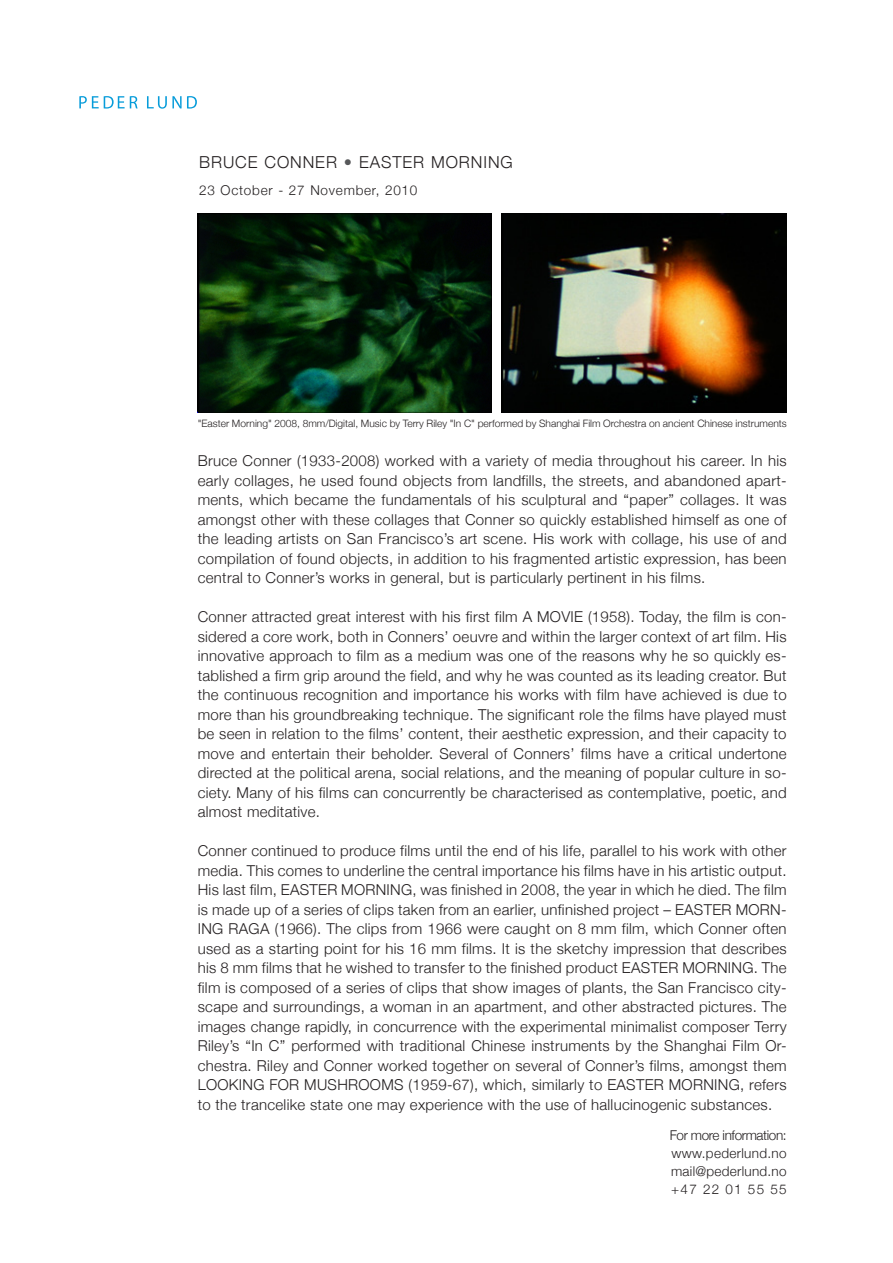
<style>
.page{position:relative;width:893px;height:1263px;background:#fff}
.page>*{position:absolute;margin:0;border:0;box-sizing:border-box;transform-origin:0 0}
.Tittel__side_1{font:300 16.5px "Helvetica Neue";letter-spacing:.055em;color:#231f20}
.Tekst_kunstner__side{font:300 15px/19.5px "Helvetica Neue";letter-spacing:.02em;color:#231f20;text-align:justify}
.Tekst_kunstner__side-2{font:300 13.5px "Helvetica Neue";letter-spacing:.02em;color:#231f20}
.Tittel__side_1-2{font:300 13.5px "Helvetica Neue";letter-spacing:.055em;color:#231f20}
.Tekst_kunstner__side-3{font:300 13.5px "Helvetica Neue";letter-spacing:-.03em;color:#231f20}
.Tekst_kunstner__side-4{font:300 10.2px "Helvetica Neue";color:#231f20}
.s1{color:#57585a}
</style>
<div class="page">
<svg style="left:79px;top:96px;width:59px;height:13px"></svg>
<svg style="left:147px;top:96px;width:50px;height:13px"></svg>
<img style="left:198px;top:213px;width:294px;height:199px">
<img style="left:502px;top:213px;width:284px;height:200px">
<p class="Tittel__side_1" style="left:199px;top:152px;width:315px">BRUCE CONNER <span class="s1">•</span> EASTER MORNING</p>
<p class="Tittel__side_1-2" style="left:199px;top:182px;width:220px">23 October - 27 November, 2010</p>
<p class="Tekst_kunstner__side-4" style="left:198px;top:417px;width:590px">"Easter Morning" 2008, 8mm/Digital, Music by Terry Riley "In C" performed by Shanghai Film Orchestra on ancient Chinese instruments</p>
<p class="Tekst_kunstner__side" style="left:198px;top:451px;width:590px">Bruce Conner (1933-2008) worked with a variety of media throughout his career. In his early collages, he used found objects from landfills, the streets, and abandoned apart&shy;ments, which became the fundamentals of his sculptural and “paper” collages. It was amongst other with these collages that Conner so quickly established himself as one of the leading artists on San Francisco’s art scene. His work with collage, his use of and compilation of found objects, in addition to his fragmented artistic expression, has been central to Conner’s works in general, but is particularly pertinent in his films.</p>
<p class="Tekst_kunstner__side" style="left:198px;top:607px;width:590px">Conner attracted great interest with his first film A MOVIE (1958). Today, the film is con&shy;sidered a core work, both in Conners’ oeuvre and within the larger context of art film. His innovative approach to film as a medium was one of the reasons why he so quickly es&shy;tablished a firm grip around the field, and why he was counted as its leading creator. But the continuous recognition and importance his works with film have achieved is due to more than his groundbreaking technique. The significant role the films have played must be seen in relation to the films’ content, their aesthetic expression, and their capacity to move and entertain their beholder. Several of Conners’ films have a critical undertone directed at the political arena, social relations, and the meaning of popular culture in so&shy;ciety. Many of his films can concurrently be characterised as contemplative, poetic, and almost meditative.</p>
<p class="Tekst_kunstner__side" style="left:198px;top:841px;width:590px">Conner continued to produce films until the end of his life, parallel to his work with other media. This comes to underline the central importance his films have in his artistic output.<br>His last film, EASTER MORNING, was finished in 2008, the year in which he died. The film is made up of a series of clips taken from an earlier, unfinished project – EASTER MORN-ING RAGA (1966). The clips from 1966 were caught on 8 mm film, which Conner often used as a starting point for his 16 mm films. It is the sketchy impression that describes his 8 mm films that he wished to transfer to the finished product EASTER MORNING. The film is composed of a series of clips that show images of plants, the San Francisco city&shy;scape and surroundings, a woman in an apartment, and other abstracted pictures. The images change rapidly, in concurrence with the experimental minimalist composer Terry Riley’s “In C” performed with traditional Chinese instruments by the Shanghai Film Or&shy;chestra. Riley and Conner worked together on several of Conner’s films, amongst them LOOKING FOR MUSHROOMS (1959-67), which, similarly to EASTER MORNING, refers to the trancelike state one may experience with the use of hallucinogenic substances.</p>
<p class="Tekst_kunstner__side-3" style="left:670px;top:1127px;width:118px">For more information:</p>
<p class="Tekst_kunstner__side-2" style="left:672px;top:1145px;width:117px">www.pederlund.no</p>
<p class="Tekst_kunstner__side-2" style="left:671px;top:1163px;width:117px">mail@pederlund.no</p>
<p class="Tekst_kunstner__side-2" style="left:671px;top:1181px;width:117px">+47 22 01 55 55</p>
</div>
